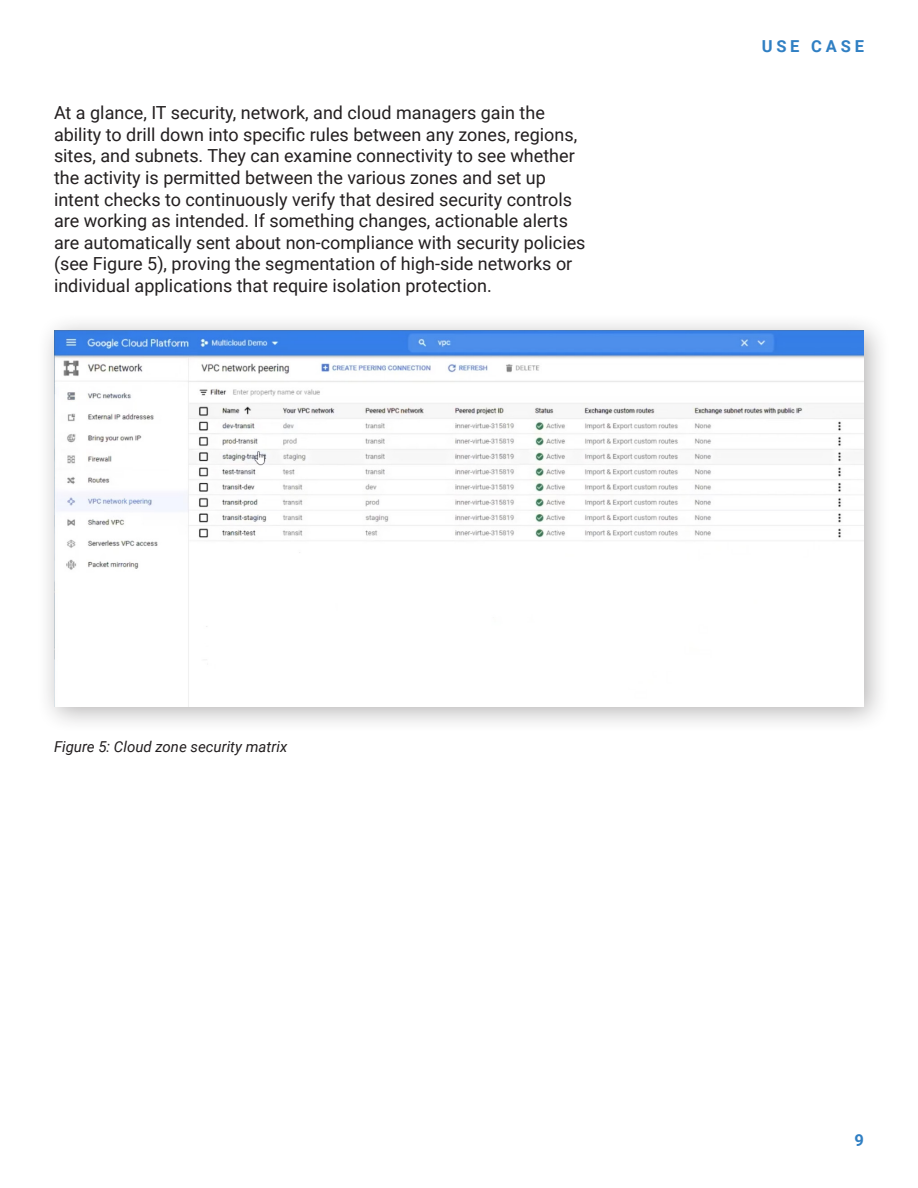
<style>
.page{position:relative;width:918px;height:1188px;background:#fff}
.page>*{position:absolute;margin:0;border:0;box-sizing:border-box;transform-origin:0 0}
.t1{font:18px/21.6px "Roboto";color:#231f20}
.t2{font:700 16.5px "Roboto";letter-spacing:.23em;color:#307fc3}
.t3{font:italic 15px "Roboto";color:#231f20}
</style>
<div class="page">
<div style="left:36px;top:312px;width:855px;height:422px;background:#231f20;opacity:.33"></div>
<img style="left:54px;top:330px;width:810px;height:376px">
<p class="t1" style="left:54px;top:101px;width:533px">At a glance, IT security, network, and cloud managers gain the ability to drill down into specific rules between any zones, regions, sites, and subnets. They can examine connectivity to see whether the activity is permitted between the various zones and set up intent checks to continuously verify that desired security controls are working as intended. If something changes, actionable alerts are automatically sent about non-compliance with security policies (see Figure 5), proving the segmentation of high-side networks or individual applications that require isolation protection.</p>
<p class="t2" style="left:762px;top:34px;width:104px">USE CASE</p>
<p class="t3" style="left:54px;top:736px;width:235px">Figure 5: Cloud zone security matrix</p>
<p class="t2" style="left:855px;top:1129px;width:11px">9</p>
</div>
